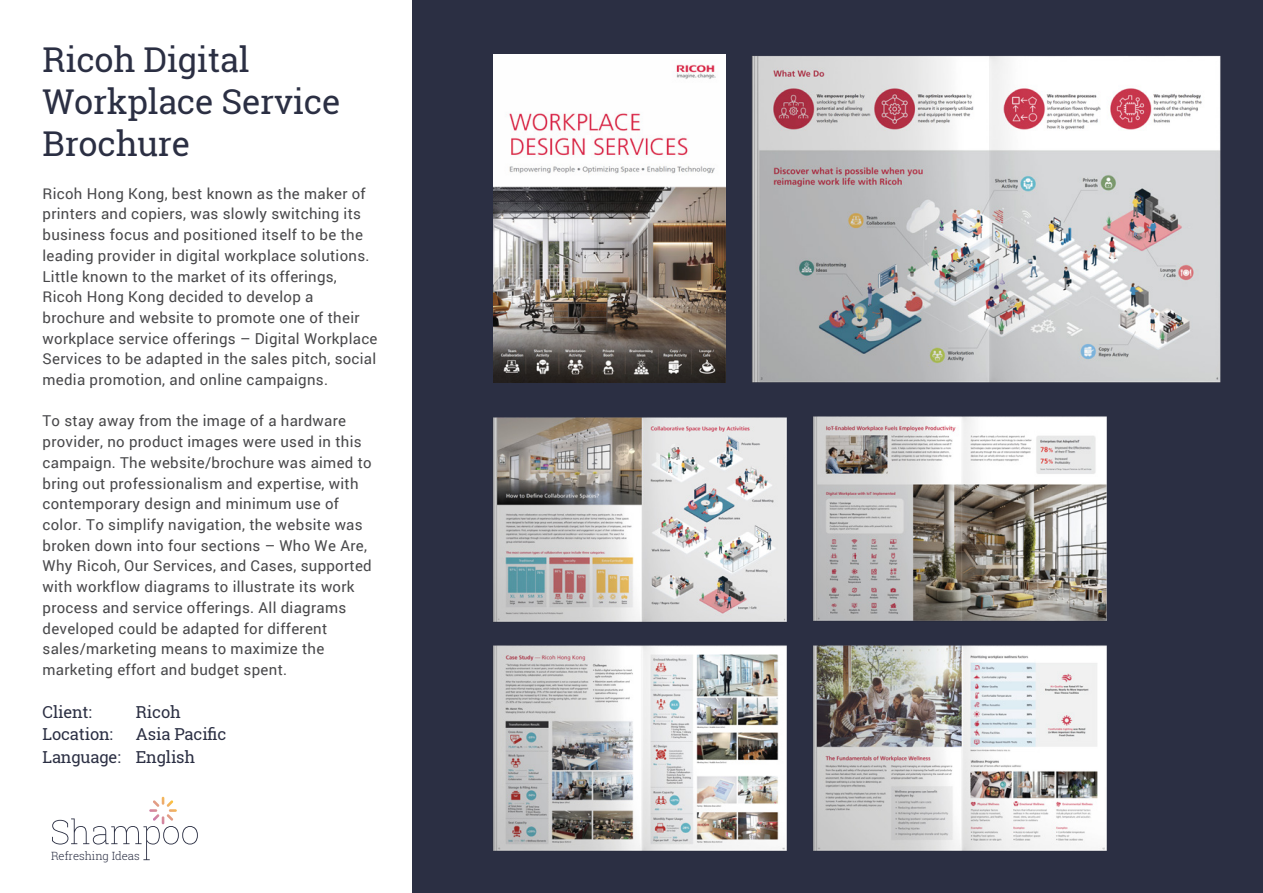
<style>
.page{position:relative;width:1263px;height:893px;background:#fff}
.page>*{position:absolute;margin:0;border:0;box-sizing:border-box;transform-origin:0 0}
.t1{font:34.2px/42px "Roboto Slab";letter-spacing:-.01em;color:#2b2f43}
.t2{font:16.5px/22.5px "Roboto Slab";letter-spacing:-.01em;color:#2b2f43}
.t3{font:15px/20.7px "Roboto";letter-spacing:.02em;color:#48484a}
.t4{font:300 11.4px "Roboto Slab";letter-spacing:-.005em;color:#2b2f43}
</style>
<div class="page">
<svg style="left:52px;top:797px;width:146px;height:63px"></svg>
<div style="left:412px;top:0;width:851px;height:893px;background:#2b2f43"></div>
<img style="left:709px;top:54px;width:512px;height:329px">
<img style="left:493px;top:417px;width:293px;height:205px">
<img style="left:786px;top:416px;width:321px;height:206px">
<img style="left:818px;top:645px;width:289px;height:206px">
<img style="left:493px;top:645px;width:325px;height:206px">
<img style="left:494px;top:55px;width:232px;height:328px">
<h1 class="t1" style="left:43px;top:38px;width:299px">Ricoh Digital<br>Workplace Service<br>Brochure</h1>
<p class="t3" style="left:43px;top:182px;width:336px">Ricoh Hong Kong, best known as the maker of printers and copiers, was slowly switching its business focus and positioned itself to be the leading provider in digital workplace solutions.<br>Little known to the market of its offerings, Ricoh Hong Kong decided to develop a brochure and website to promote one of their workplace service offerings – Digital Workplace Services to be adapted in the sales pitch, social media promotion, and online campaigns.</p>
<p class="t3" style="left:43px;top:410px;width:331px">To stay away from the image of a hardware provider, no product images were used in this campaign. The website/brochure was aimed to bring out professionalism and expertise, with contemporary design and minimum use of color. To simplify navigation, the website was broken down into four sections – Who We Are, Why Ricoh, Our Services, and Cases, supported with workflow diagrams to illustrate its work process and service offerings. All diagrams developed could be adapted for different sales/marketing means to maximize the marketing effort and budget spent.</p>
<p class="t2" style="left:43px;top:700px;width:51px">Client:</p>
<p class="t2" style="left:136px;top:700px;width:46px">Ricoh</p>
<p class="t2" style="left:43px;top:723px;width:72px">Location:</p>
<p class="t2" style="left:43px;top:723px;width:185px;text-indent:93px">Asia Pacific<br>Language: English</p>
<p class="t4" style="left:51px;top:848px;width:90px">Refreshing Ideas</p>
</div>
